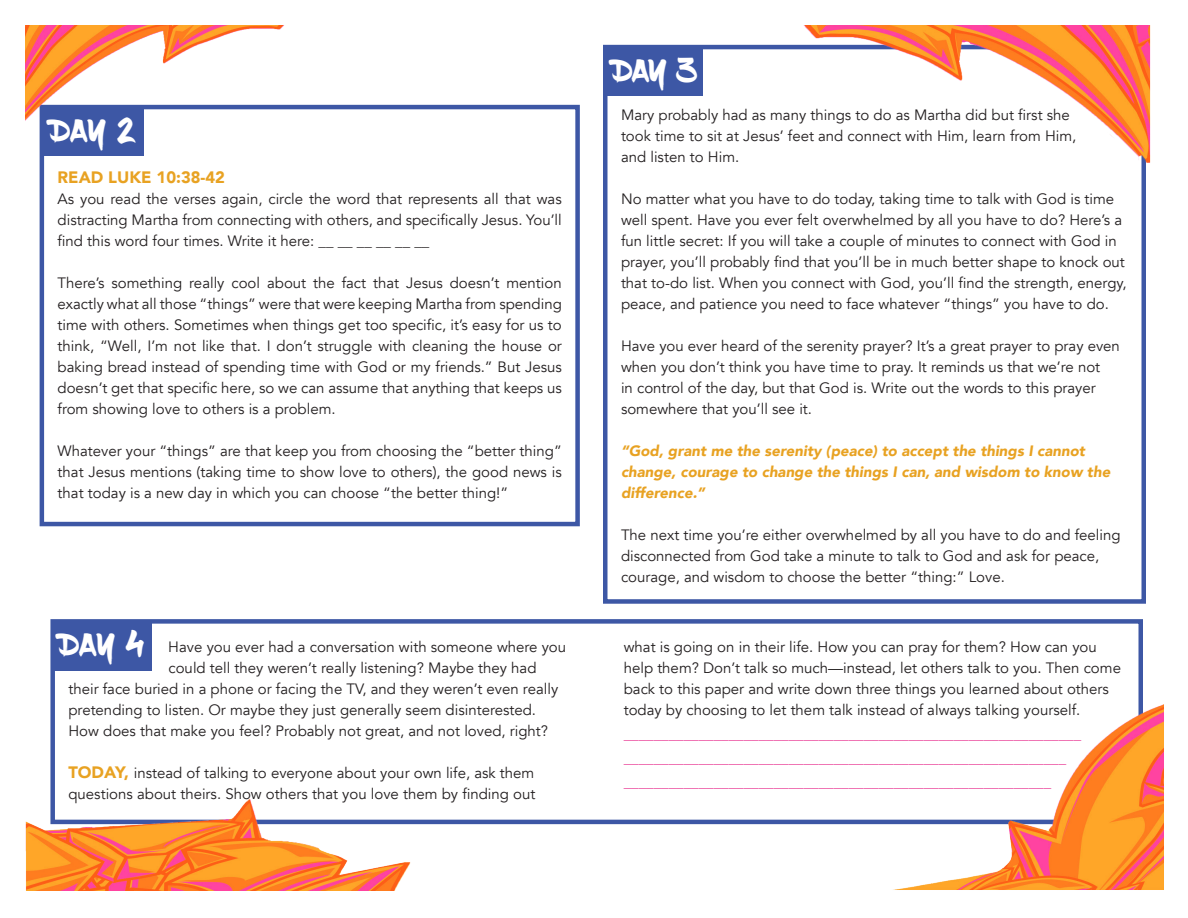
<style>
.page{position:relative;width:1188px;height:918px;background:#fff}
.page>*{position:absolute;margin:0;border:0;box-sizing:border-box;transform-origin:0 0}
.t1{font:33px "Blow Brush";color:#fff}
.t2{font:900 16.5px "Avenir";color:#e8a222}
.t3{font:15px/21px "Avenir";color:#231f20}
.t4{font:15px "Avenir";color:#ea4098}
.t5{font:italic 900 15px/21px "Avenir";color:#e8a222}
.s1{font-weight:900;font-size:16.5px;color:#e8a222}
</style>
<div class="page">
<div style="left:50px;top:619px;width:1093px;height:205px;border:4px solid #3d57a5"></div>
<div style="left:53px;top:621px;width:99px;height:49px;background:#3d57a5"></div>
<img style="left:26px;top:26px;width:1125px;height:440px">
<img style="left:646px;top:687px;width:518px;height:203px">
<img style="left:25px;top:715px;width:425px;height:176px">
<p class="t1" style="left:50px;top:111px;width:86px">DAY 2</p>
<p class="t2" style="left:58px;top:163px;width:169px">READ LUKE 10:38-42</p>
<p class="t3" style="left:58px;top:189px;width:506px;text-align:justify">As you read the verses again, circle the word that represents all that was distracting Martha from connecting with others, and specifically Jesus. You’ll find this word four times. Write it here: __ __ __ __ __ __</p>
<p class="t3" style="left:58px;top:273px;width:506px;text-align:justify">There’s something really cool about the fact that Jesus doesn’t mention exactly what all those “things” were that were keeping Martha from spending time with others. Sometimes when things get too specific, it’s easy for us to think, “Well, I’m not like that. I don’t struggle with cleaning the house or baking bread instead of spending time with God or my friends.” But Jesus doesn’t get that specific here, so we can assume that anything that keeps us from showing love to others is a problem.</p>
<p class="t3" style="left:58px;top:441px;width:506px;text-align:justify">Whatever your “things” are that keep you from choosing the “better thing” that Jesus mentions (taking time to show love to others), the good news is that today is a new day in which you can choose “the better thing!”</p>
<p class="t1" style="left:59px;top:625px;width:86px">DAY 4</p>
<p class="t3" style="left:168px;top:637px;width:399px">Have you ever had a conversation with someone where you</p>
<p class="t3" style="left:68px;top:658px;width:491px;text-indent:100px">could tell they weren’t really listening? Maybe they had their face buried in a phone or facing the TV, and they weren’t even really pretending to listen. Or maybe they just generally seem disinterested.<br>How does that make you feel? Probably not great, and not loved, right?</p>
<p class="t3" style="left:68px;top:763px;width:468px"><span class="s1">TODAY,</span> instead of talking to everyone about your own life, ask them questions about theirs. Show others that you love them by finding out</p>
<p class="t1" style="left:612px;top:51px;width:85px">DAY 3</p>
<p class="t3" style="left:621px;top:104px;width:450px">Mary probably had as many things to do as Martha did but first she</p>
<p class="t3" style="left:621px;top:125px;width:457px">took time to sit at Jesus’ feet and connect with Him, learn from Him,</p>
<p class="t3" style="left:621px;top:146px;width:120px">and listen to Him.</p>
<p class="t3" style="left:621px;top:188px;width:507px">No matter what you have to do today, taking time to talk with God is time well spent. Have you ever felt overwhelmed by all you have to do? Here’s a fun little secret: If you will take a couple of minutes to connect with God in prayer, you’ll probably find that you’ll be in much better shape to knock out that to-do list. When you connect with God, you’ll find the strength, energy, peace, and patience you need to face whatever “things” you have to do.</p>
<p class="t3" style="left:621px;top:335px;width:500px">Have you ever heard of the serenity prayer? It’s a great prayer to pray even when you don’t think you have time to pray. It reminds us that we’re not<br>in control of the day, but that God is. Write out the words to this prayer somewhere that you’ll see it.</p>
<p class="t5" style="left:621px;top:440px;width:491px">“God, grant me the serenity (peace) to accept the things I cannot change, courage to change the things I can, and wisdom to know the difference.”</p>
<p class="t3" style="left:621px;top:524px;width:501px">The next time you’re either overwhelmed by all you have to do and feeling disconnected from God take a minute to talk to God and ask for peace, courage, and wisdom to choose the better “thing:” Love.</p>
<p class="t3" style="left:624px;top:637px;width:499px">what is going on in their life. How you can pray for them? How can you help them? Don’t talk so much—instead, let others talk to you. Then come back to this paper and write down three things you learned about others today by choosing to let them talk instead of always talking yourself.</p>
<p class="t4" style="left:624px;top:725px;width:459px">_____________________________________________________________</p>
<p class="t4" style="left:624px;top:749px;width:444px">___________________________________________________________</p>
<p class="t4" style="left:624px;top:773px;width:429px">_________________________________________________________</p>
</div>
